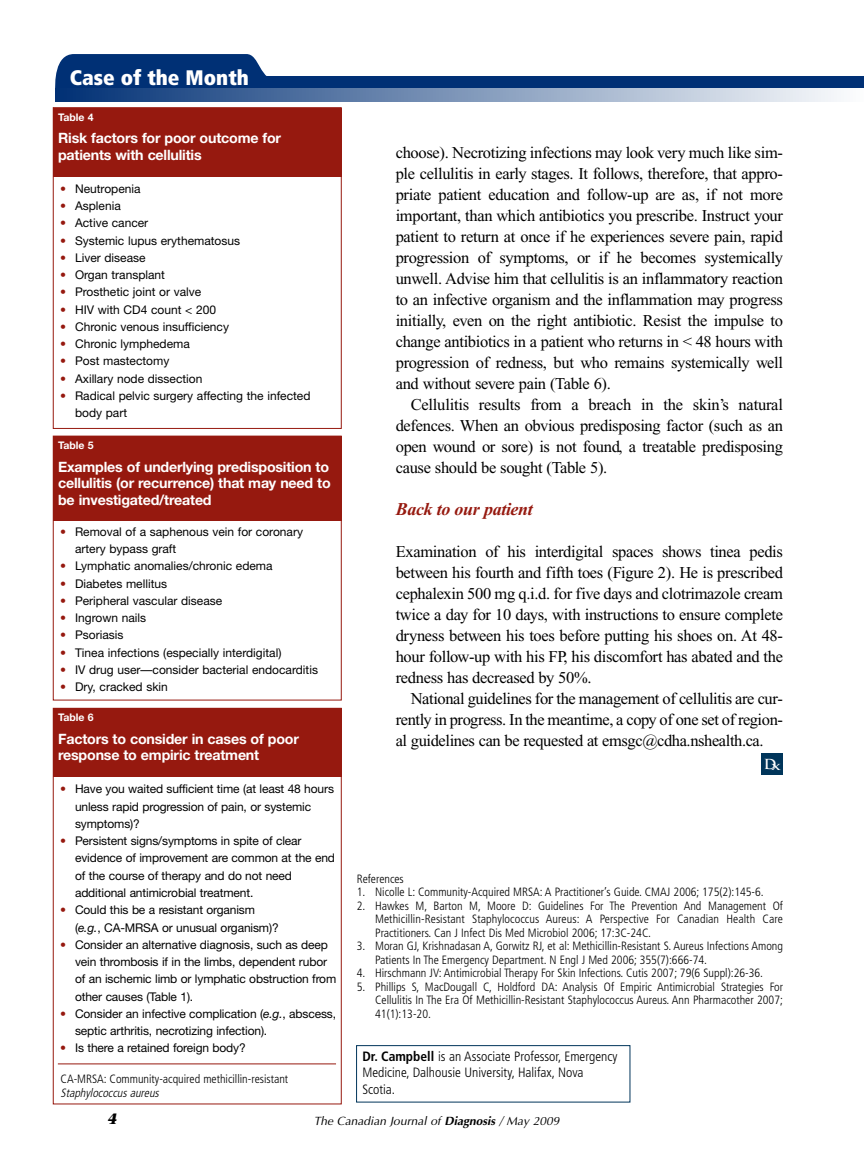
<style>
.page{position:relative;width:864px;height:1175px;background:#fff}
.page>*{position:absolute;margin:0;border:0;box-sizing:border-box;transform-origin:0 0}
.t1{font:900 condensed 21px "Frutiger";color:#fff}
.t2{font:italic 700 18px "Times New Roman";letter-spacing:-.02em;color:#96190f}
.t3{font:16.5px/21px "Times New Roman";letter-spacing:-.02em;color:#000;text-align:justify}
.t4{font:italic 700 15px "Stone Serif";color:#000}
.t5{font:700 14.25px/16.5px "Helvetica Neue";letter-spacing:-.015em;color:#fff}
.t6{font:300 condensed 13.5px/16.5px "Frutiger";color:#000}
.t7{font:700 13.5px "Trajan";color:#fff}
.t8{font:12px/17.2px "Helvetica Neue";letter-spacing:-.01em;color:#000}
.t9{font:300 condensed 12px/13.5px "Frutiger";color:#000;text-align:justify}
.t10{font:italic 12px "Optima";color:#000}
.t11{font:italic 300 condensed 12px "Frutiger";color:#000}
.t12{font:700 10.5px "Helvetica Neue";color:#fff}
.s1{color:#96190f}
.s2{font-style:italic}
.s3{font-weight:700}
</style>
<div class="page">
<div style="left:762px;top:752px;width:21px;height:22px;background:#00355a"></div>
<div style="left:356px;top:1045px;width:274px;height:57px;border:1px solid #00355a"></div>
<div style="left:57px;top:76px;width:807px;height:13px;background:#003075"></div>
<svg style="left:55px;top:54px;width:228px;height:35px"></svg>
<svg style="left:55px;top:89px;width:782px;height:12px;background:#7992b6"></svg>
<div style="left:53px;top:708px;width:289px;height:69px;background:#96190f"></div>
<div style="left:53px;top:708px;width:289px;height:396px;border:1px solid #96190f"></div>
<div style="left:53px;top:436px;width:289px;height:84px;background:#96190f"></div>
<div style="left:53px;top:436px;width:289px;height:264px;border:1px solid #96190f"></div>
<div style="left:53px;top:108px;width:289px;height:69px;background:#96190f"></div>
<div style="left:53px;top:107px;width:289px;height:322px;border:1px solid #96190f"></div>
<hr style="left:58px;top:1063px;width:278px;height:1px;background:#96190f">
<p class="t1" style="left:70px;top:69px;width:181px">Case of the Month</p>
<p class="t12" style="left:58px;top:113px;width:37px">Table 4</p>
<p class="t5" style="left:58px;top:131px;width:225px">Risk factors for poor outcome for patients with cellulitis</p>
<p class="t8" style="left:60px;top:181px;width:82px"><span class="s1">•</span> Neutropenia</p>
<p class="t8" style="left:60px;top:198px;width:62px"><span class="s1">•</span> Asplenia</p>
<p class="t8" style="left:60px;top:216px;width:90px"><span class="s1">•</span> Active cancer</p>
<p class="t8" style="left:60px;top:233px;width:182px"><span class="s1">•</span> Systemic lupus erythematosus</p>
<p class="t8" style="left:60px;top:250px;width:87px"><span class="s1">•</span> Liver disease</p>
<p class="t8" style="left:60px;top:267px;width:106px"><span class="s1">•</span> Organ transplant</p>
<p class="t8" style="left:60px;top:285px;width:143px"><span class="s1">•</span> Prosthetic joint or valve</p>
<p class="t8" style="left:60px;top:302px;width:157px"><span class="s1">•</span> HIV with CD4 count &lt; 200</p>
<p class="t8" style="left:60px;top:319px;width:170px"><span class="s1">•</span> Chronic venous insufficiency</p>
<p class="t8" style="left:60px;top:336px;width:131px"><span class="s1">•</span> Chronic lymphedema</p>
<p class="t8" style="left:60px;top:354px;width:111px"><span class="s1">•</span> Post mastectomy</p>
<p class="t8" style="left:60px;top:371px;width:144px"><span class="s1">•</span> Axillary node dissection</p>
<p class="t8" style="left:75px;top:388px;width:237px;text-indent:-15px"><span class="s1">•</span> Radical pelvic surgery affecting the infected body part</p>
<p class="t12" style="left:58px;top:441px;width:37px">Table 5</p>
<p class="t5" style="left:58px;top:459px;width:274px;text-align:justify">Examples of underlying predisposition to cellulitis (or recurrence) that may need to be investigated/treated</p>
<p class="t8" style="left:75px;top:524px;width:229px;text-indent:-15px"><span class="s1">•</span> Removal of a saphenous vein for coronary artery bypass graft</p>
<p class="t8" style="left:60px;top:558px;width:214px"><span class="s1">•</span> Lymphatic anomalies/chronic edema</p>
<p class="t8" style="left:60px;top:576px;width:109px"><span class="s1">•</span> Diabetes mellitus</p>
<p class="t8" style="left:60px;top:593px;width:164px"><span class="s1">•</span> Peripheral vascular disease</p>
<p class="t8" style="left:60px;top:610px;width:88px"><span class="s1">•</span> Ingrown nails</p>
<p class="t8" style="left:60px;top:627px;width:65px"><span class="s1">•</span> Psoriasis</p>
<p class="t8" style="left:60px;top:645px;width:223px"><span class="s1">•</span> Tinea infections (especially interdigital)</p>
<p class="t8" style="left:60px;top:662px;width:259px"><span class="s1">•</span> IV drug user—consider bacterial endocarditis</p>
<p class="t8" style="left:60px;top:679px;width:109px"><span class="s1">•</span> Dry, cracked skin</p>
<p class="t12" style="left:58px;top:713px;width:37px">Table 6</p>
<p class="t5" style="left:58px;top:731px;width:242px">Factors to consider in cases of poor response to empiric treatment</p>
<p class="t8" style="left:75px;top:781px;width:261px;text-indent:-15px"><span class="s1">•</span> Have you waited sufficient time (at least 48 hours unless rapid progression of pain, or systemic symptoms)?</p>
<p class="t8" style="left:75px;top:833px;width:262px;text-indent:-15px"><span class="s1">•</span> Persistent signs/symptoms in spite of clear evidence of improvement are common at the end of the course of therapy and do not need additional antimicrobial treatment.</p>
<p class="t8" style="left:75px;top:902px;width:205px;text-indent:-15px"><span class="s1">•</span> Could this be a resistant organism (<span class="s2">e.g.</span>, CA-MRSA or unusual organism)?</p>
<p class="t8" style="left:75px;top:937px;width:263px;text-indent:-15px"><span class="s1">•</span> Consider an alternative diagnosis, such as deep vein thrombosis if in the limbs, dependent rubor of an ischemic limb or lymphatic obstruction from other causes (Table 1).</p>
<p class="t8" style="left:75px;top:1006px;width:263px;text-indent:-15px"><span class="s1">•</span> Consider an infective complication (<span class="s2">e.g.</span>, abscess, septic arthritis, necrotizing infection).</p>
<p class="t8" style="left:60px;top:1040px;width:187px"><span class="s1">•</span> Is there a retained foreign body?</p>
<p class="t9" style="left:61px;top:1073px;width:229px">CA-MRSA: Community-acquired methicillin-resistant</p>
<p class="t11" style="left:61px;top:1087px;width:102px">Staphylococcus aureus</p>
<p class="t3" style="left:396px;top:143px;width:389px">choose). Necrotizing infections may look very much like sim&shy;ple cellulitis in early stages. It follows, therefore, that appro&shy;priate patient education and follow-up are as, if not more important, than which antibiotics you prescribe. Instruct your patient to return at once if he experiences severe pain, rapid progression of symptoms, or if he becomes systemically unwell. Advise him that cellulitis is an inflammatory reaction to an infective organism and the inflammation may progress initially, even on the right antibiotic. Resist the impulse to change antibiotics in a patient who returns in &lt; 48 hours with progression of redness, but who remains systemically well and without severe pain (Table 6).</p>
<p class="t3" style="left:396px;top:395px;width:389px;text-indent:15px">Cellulitis results from a breach in the skin’s natural defences. When an obvious predisposing factor (such as an open wound or sore) is not found, a treatable predisposing cause should be sought (Table 5).</p>
<p class="t2" style="left:396px;top:503px;width:139px">Back to our patient</p>
<p class="t3" style="left:396px;top:542px;width:389px">Examination of his interdigital spaces shows tinea pedis between his fourth and fifth toes (Figure 2). He is prescribed cephalexin 500 mg q.i.d. for five days and clotrimazole cream twice a day for 10 days, with instructions to ensure complete dryness between his toes before putting his shoes on. At 48- hour follow-up with his FP, his discomfort has abated and the redness has decreased by 50%.</p>
<p class="t3" style="left:396px;top:689px;width:389px;text-indent:15px">National guidelines for the management of cellulitis are cur&shy;rently in progress. In the meantime, a copy of one set of region&shy;al guidelines can be requested at emsgc@cdha.nshealth.ca.</p>
<p class="t7" style="left:764px;top:756px;width:18px">D<sub>x</sub></p>
<p class="t9" style="left:357px;top:872px;width:49px">References</p>
<p class="t9" style="left:357px;top:886px;width:409px">1. Nicolle L: Community-Acquired MRSA: A Practitioner’s Guide. CMAJ 2006; 175(2):145-6.</p>
<p class="t9" style="left:375px;top:899px;width:409px;text-indent:-18px">2. Hawkes M, Barton M, Moore D: Guidelines For The Prevention And Management Of Methicillin-Resistant Staphylococcus Aureus: A Perspective For Canadian Health Care Practitioners. Can J Infect Dis Med Microbiol 2006; 17:3C-24C.</p>
<p class="t9" style="left:375px;top:940px;width:409px;text-indent:-18px">3. Moran GJ, Krishnadasan A, Gorwitz RJ, et al: Methicillin-Resistant S. Aureus Infections Among<br>Patients In The Emergency Department. N Engl J Med 2006; 355(7):666-74.</p>
<p class="t9" style="left:357px;top:967px;width:408px">4. Hirschmann JV: Antimicrobial Therapy For Skin Infections. Cutis 2007; 79(6 Suppl):26-36.</p>
<p class="t9" style="left:375px;top:980px;width:409px;text-indent:-18px">5. Phillips S, MacDougall C, Holdford DA: Analysis Of Empiric Antimicrobial Strategies For Cellulitis In The Era Of Methicillin-Resistant Staphylococcus Aureus. Ann Pharmacother 2007; 41(1):13-20.</p>
<p class="t6" style="left:362px;top:1049px;width:256px"><span class="s3">Dr. Campbell</span> is an Associate Professor, Emergency<br>Medicine, Dalhousie University, Halifax, Nova<br>Scotia.</p>
<p class="t4" style="left:107px;top:1113px;width:11px">4</p>
<p class="t10" style="left:314px;top:1114px;width:247px">The Canadian Journal of <span class="s3">Diagnosis</span> / May 2009</p>
</div>
